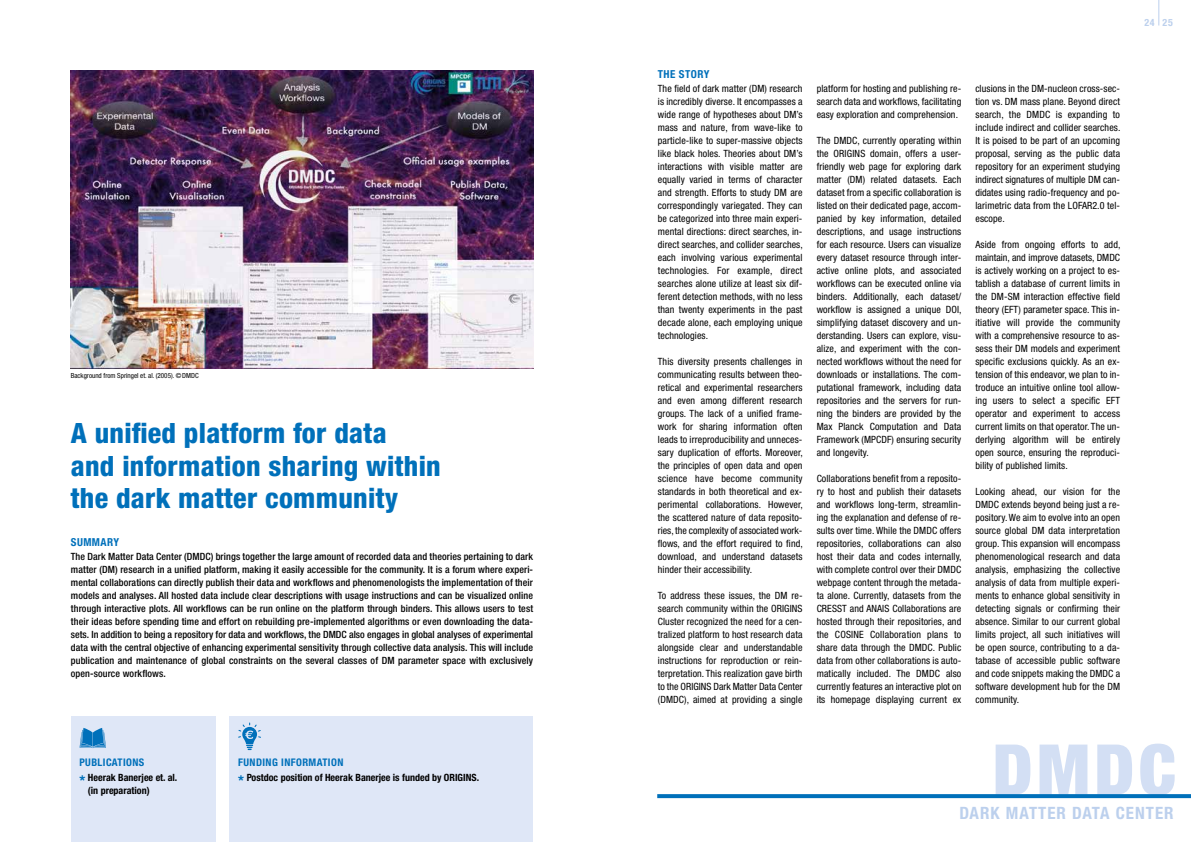
<style>
.page{position:relative;width:1191px;height:842px;background:#fff}
.page>*{position:absolute;margin:0;border:0;box-sizing:border-box;transform-origin:0 0}
.t1{font:900 condensed 70px "Helvetica Neue LT Std";color:#d3dff4}
.t2{font:800 condensed 28px/32.5px "Helvetica Neue LT Std";letter-spacing:.01em;color:#0070ba}
.t3{font:700 condensed 17px "Helvetica Neue LT Std";letter-spacing:.06em;color:#bcd0ed}
.t4{font:700 condensed 11px "Helvetica Neue LT Std";letter-spacing:.04em;color:#0070ba}
.t5{font:700 condensed 10.5px "Helvetica Neue LT Std";letter-spacing:.04em;color:#0070ba}
.t6{font:condensed 10px/13px "Helvetica Neue LT Std";letter-spacing:.01em;color:#000;text-align:justify}
.t7{font:500 condensed 10px/13px "Helvetica Neue LT Std";letter-spacing:.01em;color:#000;text-align:justify}
.t8{font:700 condensed 10px/13px "Helvetica Neue LT Std";color:#000}
.t9{font:700 condensed 10px "Helvetica Neue LT Std";color:#bcd0ed}
.t10{font:condensed 7px "Helvetica Neue LT Std";color:#000}
.s1{font-size:15px;color:#0070ba}
</style>
<div class="page">
<svg style="left:1158px;top:0;width:1px;height:26px"></svg>
<div style="left:230px;top:717px;width:303px;height:125px;background:#dfe7f7"></div>
<svg style="left:238px;top:722px;width:23px;height:28px"></svg>
<div style="left:71px;top:717px;width:144px;height:125px;background:#dfe7f7"></div>
<svg style="left:80px;top:728px;width:26px;height:20px"></svg>
<img style="left:71px;top:71px;width:462px;height:298px">
<svg style="left:657px;top:794px;width:534px;height:4px;background:#0874bc"></svg>
<p class="t10" style="left:71px;top:372px;width:129px">Background from Springel et. al. (2005). ©DMDC</p>
<h2 class="t2" style="left:71px;top:417px;width:371px">A unified platform for data<br>and information sharing within the dark matter community</h2>
<p class="t4" style="left:71px;top:536px;width:50px">SUMMARY</p>
<p class="t7" style="left:71px;top:550px;width:464px">The Dark Matter Data Center (DMDC) brings together the large amount of recorded data and theories pertaining to dark matter (DM) research in a unified platform, making it easily accessible for the community. It is a forum where experi&shy;mental collaborations can directly publish their data and workflows and phenomenologists the implementation of their models and analyses. All hosted data include clear descriptions with usage instructions and can be visualized online through interactive plots. All workflows can be run online on the platform through binders. This allows users to test their ideas before spending time and effort on rebuilding pre-implemented algorithms or even downloading the data&shy;sets. In addition to being a repository for data and workflows, the DMDC also engages in global analyses of experimental data with the central objective of enhancing experimental sensitivity through collective data analysis. This will include publication and maintenance of global constraints on the several classes of DM parameter space with exclusively open-source workflows.</p>
<p class="t5" style="left:79px;top:756px;width:66px">PUBLICATIONS</p>
<p class="t8" style="left:88px;top:771px;width:91px;text-indent:-8px"><span class="s1">*</span> Heerak Banerjee et. al. (in preparation)</p>
<p class="t5" style="left:238px;top:756px;width:107px">FUNDING INFORMATION</p>
<p class="t8" style="left:238px;top:771px;width:242px"><span class="s1">*</span> Postdoc position of Heerak Banerjee is funded by ORIGINS.</p>
<p class="t9" style="left:1144px;top:16px;width:12px">24</p>
<p class="t9" style="left:1162px;top:16px;width:12px">25</p>
<p class="t4" style="left:658px;top:68px;width:53px">THE STORY</p>
<p class="t6" style="left:658px;top:82px;width:146px">The field of dark matter (DM) research is incredibly diverse. It encompasses a wide range of hypotheses about DM’s mass and nature, from wave-like to particle-like to super-massive objects like black holes. Theories about DM’s interactions with visible matter are equally varied in terms of character and strength. Efforts to study DM are correspondingly variegated. They can be categorized into three main experi&shy;mental directions: direct searches, in&shy;direct searches, and collider searches, each involving various experimental technologies. For example, direct searches alone utilize at least six dif&shy;ferent detection methods, with no less than twenty experiments in the past decade alone, each employing unique technologies.</p>
<p class="t6" style="left:658px;top:355px;width:146px">This diversity presents challenges in communicating results between theo&shy;retical and experimental researchers and even among different research groups. The lack of a unified frame&shy;work for sharing information often leads to irreproducibility and unneces&shy;sary duplication of efforts. Moreover, the principles of open data and open science have become community standards in both theoretical and ex&shy;perimental collaborations. However, the scattered nature of data reposito&shy;ries, the complexity of associated work&shy;flows, and the effort required to find, download, and understand datasets hinder their accessibility.</p>
<p class="t6" style="left:658px;top:589px;width:146px">To address these issues, the DM re&shy;search community within the ORIGINS Cluster recognized the need for a cen&shy;tralized platform to host research data alongside clear and understandable instructions for reproduction or rein&shy;terpretation. This realization gave birth to the ORIGINS Dark Matter Data Center (DMDC), aimed at providing a single</p>
<p class="t6" style="left:816px;top:82px;width:146px">platform for hosting and publishing re&shy;search data and workflows, facilitating easy exploration and comprehension.</p>
<p class="t6" style="left:816px;top:134px;width:146px">The DMDC, currently operating within the ORIGINS domain, offers a user&shy;friendly web page for exploring dark matter (DM) related datasets. Each dataset from a specific collaboration is listed on their dedicated page, accom&shy;panied by key information, detailed descriptions, and usage instructions for each resource. Users can visualize every dataset resource through inter&shy;active online plots, and associated workflows can be executed online via binders. Additionally, each dataset/ workflow is assigned a unique DOI, simplifying dataset discovery and un&shy;derstanding. Users can explore, visu&shy;alize, and experiment with the con&shy;nected workflows without the need for downloads or installations. The com&shy;putational framework, including data repositories and the servers for run&shy;ning the binders are provided by the Max Planck Computation and Data Framework (MPCDF) ensuring security and longevity.</p>
<p class="t6" style="left:816px;top:472px;width:146px">Collaborations benefit from a reposito&shy;ry to host and publish their datasets and workflows long-term, streamlin&shy;ing the explanation and defense of re&shy;sults over time. While the DMDC offers repositories, collaborations can also host their data and codes internally, with complete control over their DMDC webpage content through the metada&shy;ta alone. Currently, datasets from the CRESST and ANAIS Collaborations are hosted through their repositories, and the COSINE Collaboration plans to share data through the DMDC. Public data from other collaborations is auto&shy;matically included. The DMDC also currently features an interactive plot on its homepage displaying current ex</p>
<p class="t6" style="left:975px;top:82px;width:146px">clusions in the DM-nucleon cross-sec&shy;tion vs. DM mass plane. Beyond direct search, the DMDC is expanding to include indirect and collider searches.<br>It is poised to be part of an upcoming proposal, serving as the public data repository for an experiment studying indirect signatures of multiple DM can&shy;didates using radio-frequency and po&shy;larimetric data from the LOFAR2.0 tel&shy;escope.</p>
<p class="t6" style="left:975px;top:238px;width:146px">Aside from ongoing efforts to add, maintain, and improve datasets, DMDC is actively working on a project to es&shy;tablish a database of current limits in the DM-SM interaction effective field theory (EFT) parameter space. This in&shy;itiative will provide the community with a comprehensive resource to as&shy;sess their DM models and experiment specific exclusions quickly. As an ex&shy;tension of this endeavor, we plan to in&shy;troduce an intuitive online tool allow&shy;ing users to select a specific EFT operator and experiment to access current limits on that operator. The un&shy;derlying algorithm will be entirely open source, ensuring the reproduci&shy;bility of published limits.</p>
<p class="t6" style="left:975px;top:485px;width:146px">Looking ahead, our vision for the DMDC extends beyond being just a re&shy;pository. We aim to evolve into an open source global DM data interpretation group. This expansion will encompass phenomenological research and data analysis, emphasizing the collective analysis of data from multiple experi&shy;ments to enhance global sensitivity in detecting signals or confirming their absence. Similar to our current global limits project, all such initiatives will be open source, contributing to a da&shy;tabase of accessible public software and code snippets making the DMDC a software development hub for the DM community.</p>
<h1 class="t1" style="left:992px;top:726px;width:185px">DMDC</h1>
<h3 class="t3" style="left:959px;top:803px;width:216px">DARK MATTER DATA CENTER</h3>
</div>
